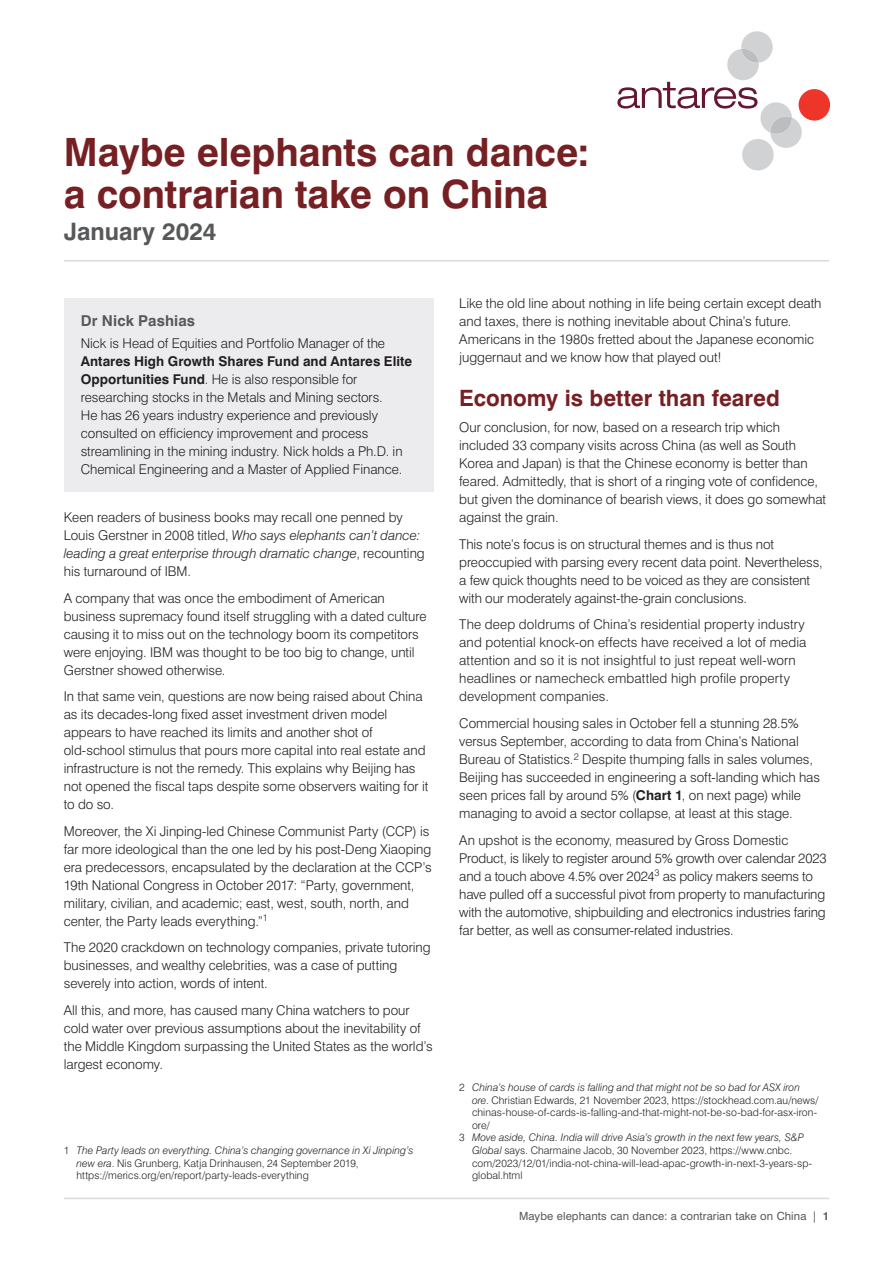
<style>
.page{position:relative;width:893px;height:1263px;background:#fff}
.page>*{position:absolute;margin:0;border:0;box-sizing:border-box;transform-origin:0 0}
.t1{font:700 39px/42px "Swiss 721 BT";letter-spacing:-.005em;color:#762023}
.t2{font:700 24px "Swiss 721 BT";color:#57585a}
.t3{font:700 22.5px "Swiss 721 BT";color:#762023}
.t4{font:700 15px "Swiss 721 BT";letter-spacing:.01em;color:#57585a}
.t5{font:300 13.5px/18px "Swiss 721 BT";letter-spacing:-.005em;color:#231f20}
.t6{font:11.25px "Swiss 721 BT";letter-spacing:.01em;color:#57585a}
.t7{font:300 10.5px/12.6px "Swiss 721 BT";letter-spacing:.005em;color:#231f20}
.t8{font:italic 300 10.5px "Swiss 721 BT";letter-spacing:.005em;color:#231f20}
.s1{font-weight:700}
.s2{font-style:italic}
.s3{font-style:normal}
</style>
<div class="page">
<div style="left:798px;top:89px;width:32px;height:32px;background:#ee3529;border-radius:50%"></div>
<div style="left:742px;top:139px;width:32px;height:31px;background:#d1d2d4;border-radius:50%"></div>
<svg style="left:617px;top:31px;width:185px;height:117px"></svg>
<hr style="left:64px;top:1198px;width:765px;height:1px;background:#d9dadc">
<div style="left:64px;top:298px;width:370px;height:193px;background:#ececee"></div>
<hr style="left:64px;top:260px;width:765px;height:1px;background:#d9dadc">
<h1 class="t1" style="left:64px;top:131px;width:527px">Maybe elephants can dance: a contrarian take on China</h1>
<h2 class="t2" style="left:64px;top:216px;width:154px">January 2024</h2>
<p class="t4" style="left:81px;top:312px;width:116px">Dr Nick Pashias</p>
<p class="t5" style="left:81px;top:334px;width:306px">Nick is Head of Equities and Portfolio Manager of the</p>
<p class="t5" style="left:81px;top:352px;width:333px"><span class="s1">Antares High Growth Shares Fund and Antares Elite Opportunities Fund</span>. He is also responsible for researching stocks in the Metals and Mining sectors.<br>He has 26 years industry experience and previously consulted on efficiency improvement and process streamlining in the mining industry. Nick holds a Ph.D. in Chemical Engineering and a Master of Applied Finance.</p>
<p class="t5" style="left:64px;top:508px;width:362px">Keen readers of business books may recall one penned by Louis Gerstner in 2008 titled, <span class="s2">Who says elephants can’t dance: leading a great enterprise through dramatic change</span>, recounting his turnaround of IBM.</p>
<p class="t5" style="left:64px;top:589px;width:364px">A company that was once the embodiment of American business supremacy found itself struggling with a dated culture causing it to miss out on the technology boom its competitors were enjoying. IBM was thought to be too big to change, until Gerstner showed otherwise.</p>
<p class="t5" style="left:64px;top:687px;width:366px">In that same vein, questions are now being raised about China as its decades-long fixed asset investment driven model appears to have reached its limits and another shot of old-school stimulus that pours more capital into real estate and infrastructure is not the remedy. This explains why Beijing has not opened the fiscal taps despite some observers waiting for it to do so.</p>
<p class="t5" style="left:64px;top:822px;width:370px">Moreover, the Xi Jinping-led Chinese Communist Party (CCP) is far more ideological than the one led by his post-Deng Xiaoping era predecessors, encapsulated by the declaration at the CCP’s 19th National Congress in October 2017: “Party, government, military, civilian, and academic; east, west, south, north, and center, the Party leads everything.”<sup>1</sup></p>
<p class="t5" style="left:64px;top:938px;width:368px">The 2020 crackdown on technology companies, private tutoring businesses, and wealthy celebrities, was a case of putting severely into action, words of intent.</p>
<p class="t5" style="left:64px;top:1001px;width:370px">All this, and more, has caused many China watchers to pour cold water over previous assumptions about the inevitability of the Middle Kingdom surpassing the United States as the world’s largest economy.</p>
<p class="t7" style="left:77px;top:1144px;width:339px;text-indent:-13px">1 <span class="s2">The Party leads on everything. China’s changing governance in Xi Jinping’s new era</span>. Nis Grunberg, Katja Drinhausen, 24 September 2019, https://merics.org/en/report/party-leads-everything</p>
<p class="t5" style="left:459px;top:294px;width:364px">Like the old line about nothing in life being certain except death and taxes, there is nothing inevitable about China’s future.<br>Americans in the 1980s fretted about the Japanese economic juggernaut and we know how that played out!</p>
<h3 class="t3" style="left:459px;top:384px;width:322px">Economy is better than feared</h3>
<p class="t5" style="left:459px;top:419px;width:368px">Our conclusion, for now, based on a research trip which included 33 company visits across China (as well as South Korea and Japan) is that the Chinese economy is better than feared. Admittedly, that is short of a ringing vote of confidence, but given the dominance of bearish views, it does go somewhat against the grain.</p>
<p class="t5" style="left:459px;top:535px;width:365px">This note’s focus is on structural themes and is thus not preoccupied with parsing every recent data point. Nevertheless, a few quick thoughts need to be voiced as they are consistent with our moderately against-the-grain conclusions.</p>
<p class="t5" style="left:459px;top:615px;width:349px">The deep doldrums of China’s residential property industry and potential knock-on effects have received a lot of media attention and so it is not insightful to just repeat well-worn headlines or namecheck embattled high profile property development companies.</p>
<p class="t5" style="left:459px;top:714px;width:362px">Commercial housing sales in October fell a stunning 28.5% versus September, according to data from China’s National Bureau of Statistics.<sup>2</sup> Despite thumping falls in sales volumes, Beijing has succeeded in engineering a soft-landing which has seen prices fall by around 5% (<span class="s1">Chart 1</span>, on next page) while managing to avoid a sector collapse, at least at this stage.</p>
<p class="t5" style="left:459px;top:831px;width:369px">An upshot is the economy, measured by Gross Domestic Product, is likely to register around 5% growth over calendar 2023 and a touch above 4.5% over 2024<sup>3</sup> as policy makers seems to have pulled off a successful pivot from property to manufacturing with the automotive, shipbuilding and electronics industries faring far better, as well as consumer-related industries.</p>
<p class="t8" style="left:459px;top:1081px;width:342px"><span class="s3">2</span> China’s house of cards is falling and that might not be so bad for ASX iron</p>
<p class="t7" style="left:472px;top:1093px;width:348px"><span class="s2">ore</span>. Christian Edwards, 21 November 2023, https://stockhead.com.au/news/</p>
<p class="t7" style="left:472px;top:1106px;width:347px">chinas-house-of-cards-is-falling-and-that-might-not-be-so-bad-for-asx-iron-</p>
<p class="t7" style="left:472px;top:1119px;width:19px">ore/</p>
<p class="t8" style="left:459px;top:1131px;width:346px"><span class="s3">3</span> Move aside, China. India will drive Asia’s growth in the next few years, S&amp;P</p>
<p class="t7" style="left:472px;top:1144px;width:322px"><span class="s2">Global</span> says. Charmaine Jacob, 30 November 2023, https://www.cnbc.</p>
<p class="t7" style="left:472px;top:1156px;width:342px">com/2023/12/01/india-not-china-will-lead-apac-growth-in-next-3-years-sp-</p>
<p class="t7" style="left:472px;top:1169px;width:52px">global.html</p>
<p class="t6" style="left:519px;top:1209px;width:312px">Maybe elephants can dance: a contrarian take on China | <span class="s1">1</span></p>
</div>
